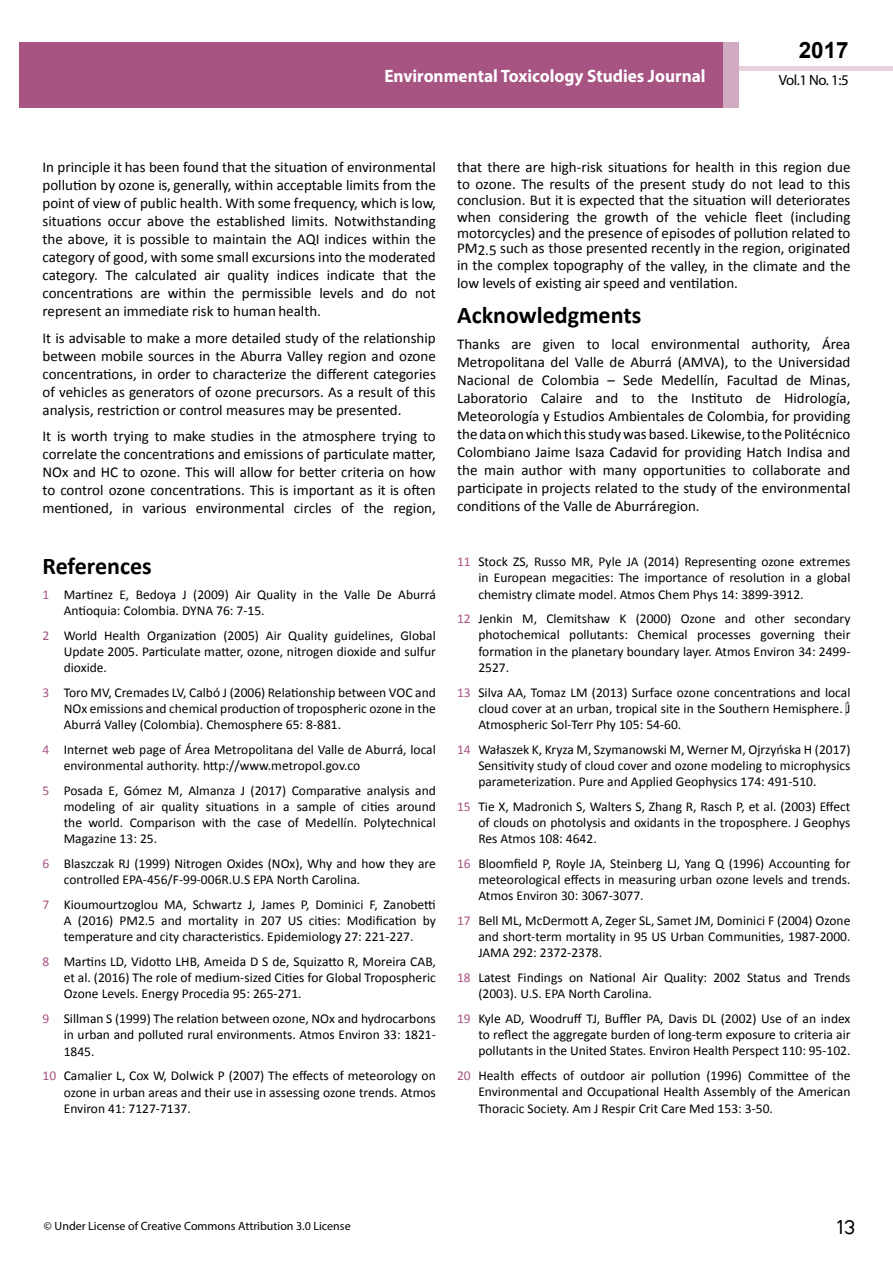
<style>
.page{position:relative;width:893px;height:1263px;background:#fff}
.page>*{position:absolute;margin:0;border:0;box-sizing:border-box;transform-origin:0 0}
.t1{font:25.5px "Tunga";color:#000}
.t2{font:700 24px "Calibri";color:#000}
.t3{font:700 22.5px "Arial";color:#000}
.t4{font:700 18px "Myriad Pro";color:#fff;scale:.96 1}
.t5{font:15px/18px "Calibri";color:#000;text-align:justify}
.t6{font:14.85px "Myriad Pro";color:#000}
.t7{font:13.5px/16.2px "Calibri";color:#000;text-align:justify}
.t8{font:12px "Myriad Pro";color:#000}
.s1{color:#a75483}
</style>
<div class="page">
<div style="left:722px;top:66px;width:171px;height:5px;background:#e6d1dd"></div>
<div style="left:19px;top:42px;width:706px;height:66px;background:#a75483"></div>
<div style="left:724px;top:42px;width:15px;height:66px;background:#d2aac1"></div>
<h3 class="t3" style="left:799px;top:35px;width:52px">2017</h3>
<h3 class="t4" style="left:384px;top:64px;width:336px">Environmental Toxicology Studies Journal</h3>
<p class="t6" style="left:779px;top:71px;width:71px">Vol.1 No. 1:5</p>
<p class="t5" style="left:43px;top:158px;width:395px">In principle it has been found that the situation of environmental pollution by ozone is, generally, within acceptable limits from the point of view of public health. With some frequency, which is low, situations occur above the established limits. Notwithstanding the above, it is possible to maintain the AQI indices within the category of good, with some small excursions into the moderated category. The calculated air quality indices indicate that the concentrations are within the permissible levels and do not represent an immediate risk to human health.</p>
<p class="t5" style="left:43px;top:329px;width:395px">It is advisable to make a more detailed study of the relationship between mobile sources in the Aburra Valley region and ozone concentrations, in order to characterize the different categories of vehicles as generators of ozone precursors. As a result of this analysis, restriction or control measures may be presented.</p>
<p class="t5" style="left:43px;top:427px;width:395px">It is worth trying to make studies in the atmosphere trying to correlate the concentrations and emissions of particulate matter, NOx and HC to ozone. This will allow for better criteria on how to control ozone concentrations. This is important as it is often mentioned, in various environmental circles of the region,</p>
<h2 class="t2" style="left:43px;top:551px;width:111px">References</h2>
<p class="t7" style="left:64px;top:586px;width:374px;text-indent:-21px"><span class="s1">1</span> Martinez E, Bedoya J (2009) Air Quality in the Valle De Aburrá<br>Antioquia: Colombia. DYNA 76: 7-15.</p>
<p class="t7" style="left:64px;top:627px;width:374px;text-indent:-21px"><span class="s1">2</span> World Health Organization (2005) Air Quality guidelines, Global Update 2005. Particulate matter, ozone, nitrogen dioxide and sulfur dioxide.</p>
<p class="t7" style="left:64px;top:684px;width:374px;text-indent:-21px"><span class="s1">3</span> Toro MV, Cremades LV, Calbó J (2006) Relationship between VOC and NOx emissions and chemical production of tropospheric ozone in the Aburrá Valley (Colombia). Chemosphere 65: 8-881.</p>
<p class="t7" style="left:64px;top:741px;width:374px;text-indent:-21px"><span class="s1">4</span> Internet web page of Área Metropolitana del Valle de Aburrá, local environmental authority. http://www.metropol.gov.co</p>
<p class="t7" style="left:64px;top:782px;width:374px;text-indent:-21px"><span class="s1">5</span> Posada E, Gómez M, Almanza J (2017) Comparative analysis and modeling of air quality situations in a sample of cities around the world. Comparison with the case of Medellín. Polytechnical Magazine 13: 25.</p>
<p class="t7" style="left:64px;top:855px;width:374px;text-indent:-21px"><span class="s1">6</span> Blaszczak RJ (1999) Nitrogen Oxides (NOx), Why and how they are controlled EPA-456/F-99-006R.U.S EPA North Carolina.</p>
<p class="t7" style="left:64px;top:896px;width:374px;text-indent:-21px"><span class="s1">7</span> Kioumourtzoglou MA, Schwartz J, James P, Dominici F, Zanobetti A (2016) PM2.5 and mortality in 207 US cities: Modification by temperature and city characteristics. Epidemiology 27: 221-227.</p>
<p class="t7" style="left:64px;top:953px;width:374px;text-indent:-21px"><span class="s1">8</span> Martins LD, Vidotto LHB, Ameida D S de, Squizatto R, Moreira CAB, et al. (2016) The role of medium-sized Cities for Global Tropospheric Ozone Levels. Energy Procedia 95: 265-271.</p>
<p class="t7" style="left:64px;top:1011px;width:374px;text-indent:-21px"><span class="s1">9</span> Sillman S (1999) The relation between ozone, NOx and hydrocarbons in urban and polluted rural environments. Atmos Environ 33: 1821- 1845.</p>
<p class="t7" style="left:64px;top:1068px;width:374px;text-indent:-21px"><span class="s1">10</span> Camalier L, Cox W, Dolwick P (2007) The effects of meteorology on ozone in urban areas and their use in assessing ozone trends. Atmos Environ 41: 7127-7137.</p>
<p class="t5" style="left:457px;top:159px;width:395px;line-height:16.5px">that there are high-risk situations for health in this region due to ozone. The results of the present study do not lead to this conclusion. But it is expected that the situation will deteriorates when considering the growth of the vehicle fleet (including motorcycles) and the presence of episodes of pollution related to</p>
<p class="t5" style="left:457px;top:239px;width:395px">PM2.5 such as those presented recently in the region, originated in the complex topography of the valley, in the climate and the</p>
<p class="t5" style="left:457px;top:274px;width:282px">low levels of existing air speed and ventilation.</p>
<h2 class="t2" style="left:457px;top:299px;width:186px">Acknowledgments</h2>
<p class="t5" style="left:457px;top:335px;width:395px">Thanks are given to local environmental authority, Área Metropolitana del Valle de Aburrá (AMVA), to the Universidad Nacional de Colombia – Sede Medellín, Facultad de Minas, Laboratorio Calaire and to the Instituto de Hidrología, Meteorología y Estudios Ambientales de Colombia, for providing the data on which this study was based. Likewise, to the Politécnico Colombiano Jaime Isaza Cadavid for providing Hatch Indisa and the main author with many opportunities to collaborate and participate in projects related to the study of the environmental conditions of the Valle de Aburrá region.</p>
<p class="t7" style="left:478px;top:554px;width:374px;text-indent:-21px"><span class="s1">11</span> Stock ZS, Russo MR, Pyle JA (2014) Representing ozone extremes in European megacities: The importance of resolution in a global chemistry climate model. Atmos Chem Phys 14: 3899-3912.</p>
<p class="t7" style="left:478px;top:611px;width:374px;text-indent:-21px"><span class="s1">12</span> Jenkin M, Clemitshaw K (2000) Ozone and other secondary photochemical pollutants: Chemical processes governing their formation in the planetary boundary layer. Atmos Environ 34: 2499- 2527.</p>
<p class="t7" style="left:478px;top:684px;width:374px;text-indent:-21px"><span class="s1">13</span> Silva AA, Tomaz LM (2013) Surface ozone concentrations and local cloud cover at an urban, tropical site in the Southern Hemisphere. J Atmospheric Sol-Terr Phy 105: 54-60.</p>
<p class="t7" style="left:478px;top:741px;width:374px;text-indent:-21px"><span class="s1">14</span> Wałaszek K, Kryza M, Szymanowski M, Werner M, Ojrzyńska H (2017)<br>Sensitivity study of cloud cover and ozone modeling to microphysics parameterization. Pure and Applied Geophysics 174: 491-510.</p>
<p class="t7" style="left:478px;top:798px;width:374px;text-indent:-21px"><span class="s1">15</span> Tie X, Madronich S, Walters S, Zhang R, Rasch P, et al. (2003) Effect of clouds on photolysis and oxidants in the troposphere. J Geophys Res Atmos 108: 4642.</p>
<p class="t7" style="left:478px;top:855px;width:374px;text-indent:-21px"><span class="s1">16</span> Bloomfield P, Royle JA, Steinberg LJ, Yang Q (1996) Accounting for meteorological effects in measuring urban ozone levels and trends.<br>Atmos Environ 30: 3067-3077.</p>
<p class="t7" style="left:478px;top:912px;width:374px;text-indent:-21px"><span class="s1">17</span> Bell ML, McDermott A, Zeger SL, Samet JM, Dominici F (2004) Ozone and short-term mortality in 95 US Urban Communities, 1987-2000.<br>JAMA 292: 2372-2378.</p>
<p class="t7" style="left:478px;top:969px;width:374px;text-indent:-21px"><span class="s1">18</span> Latest Findings on National Air Quality: 2002 Status and Trends (2003). U.S. EPA North Carolina.</p>
<p class="t7" style="left:478px;top:1010px;width:374px;text-indent:-21px"><span class="s1">19</span> Kyle AD, Woodruff TJ, Buffler PA, Davis DL (2002) Use of an index to reflect the aggregate burden of long-term exposure to criteria air pollutants in the United States. Environ Health Perspect 110: 95-102.</p>
<p class="t7" style="left:478px;top:1067px;width:374px;text-indent:-21px"><span class="s1">20</span> Health effects of outdoor air pollution (1996) Committee of the Environmental and Occupational Health Assembly of the American Thoracic Society. Am J Respir Crit Care Med 153: 3-50.</p>
<p class="t8" style="left:44px;top:1218px;width:308px">© Under License of Creative Commons Attribution 3.0 License</p>
<h1 class="t1" style="left:837px;top:1210px;width:20px">13</h1>
</div>
